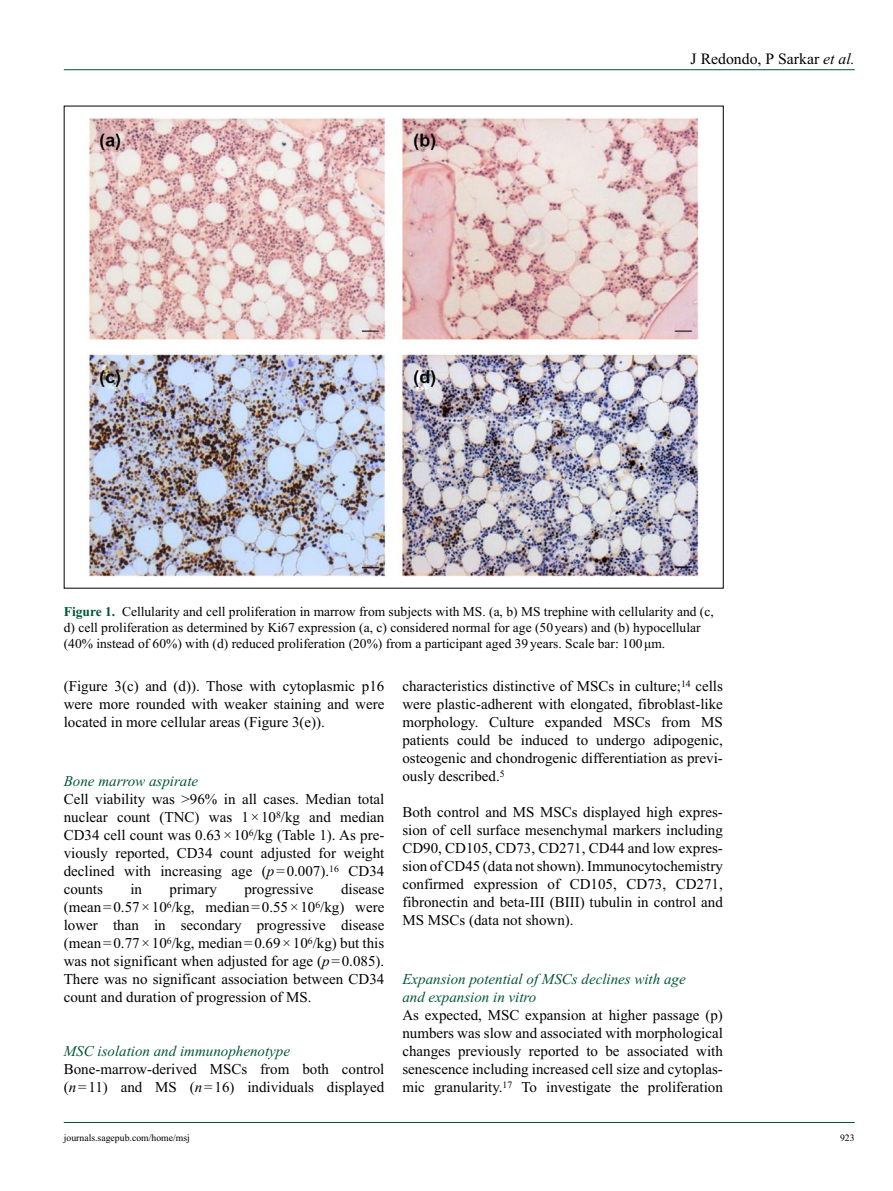
<style>
.page{position:relative;width:893px;height:1191px;background:#fff}
.page>*{position:absolute;margin:0;border:0;box-sizing:border-box;transform-origin:0 0}
.t1{font:15.75px "Times New Roman";color:#000}
.t2{font:15px/18px "Times New Roman";color:#000;text-align:justify}
.t3{font:italic 15px/18px "Times New Roman";color:#005437}
.t4{font:13.5px/15.8px "Times New Roman";color:#000}
.t5{font:9.75px "Times New Roman";color:#000}
.s1{font-style:italic}
.s2{font-weight:700;color:#005437}
</style>
<div class="page">
<hr style="left:64px;top:69px;width:791px;height:1px;background:#005437">
<hr style="left:64px;top:1122px;width:791px;height:1px;background:#005437">
<img style="left:88px;top:118px;width:612px;height:459px">
<p class="t1" style="left:691px;top:50px;width:166px">J Redondo, P Sarkar <span class="s1">et al.</span></p>
<p class="t4" style="left:64px;top:604px;width:651px"><span class="s2">Figure 1.</span> Cellularity and cell proliferation in marrow from subjects with MS. (a, b) MS trephine with cellularity and (c, d) cell proliferation as determined by Ki67 expression (a, c) considered normal for age (50years) and (b) hypocellular (40% instead of 60%) with (d) reduced proliferation (20%) from a participant aged 39years. Scale bar: 100µm.</p>
<p class="t2" style="left:64px;top:677px;width:322px">(Figure 3(c) and (d)). Those with cytoplasmic p16 were more rounded with weaker staining and were located in more cellular areas (Figure 3(e)).</p>
<p class="t3" style="left:64px;top:772px;width:136px">Bone marrow aspirate</p>
<p class="t2" style="left:64px;top:790px;width:322px">Cell viability was &gt;96% in all cases. Median total nuclear count (TNC) was 1×10<sup>8</sup>/kg and median CD34 cell count was 0.63×10<sup>6</sup>/kg (Table 1). As pre&shy;viously reported, CD34 count adjusted for weight declined with increasing age (<span class="s1">p</span>=0.007).<sup>16</sup> CD34 counts</p>
<p class="t2" style="left:64px;top:880px;width:322px;text-indent:277px">disease (mean=0.57×10<sup>6</sup>/kg, median=0.55×10<sup>6</sup>/kg) were lower than in secondary progressive disease (mean=0.77×10<sup>6</sup>/kg, median=0.69×10<sup>6</sup>/kg) but this was not significant when adjusted for age (<span class="s1">p</span>=0.085).<br>There was no significant association between CD34 count and duration of progression of MS.</p>
<p class="t2" style="left:130px;top:880px;width:13px">in</p>
<p class="t2" style="left:169px;top:880px;width:49px">primary</p>
<p class="t2" style="left:244px;top:880px;width:71px">progressive</p>
<p class="t3" style="left:64px;top:1042px;width:228px">MSC isolation and immunophenotype</p>
<p class="t2" style="left:64px;top:1060px;width:322px">Bone-marrow-derived MSCs from both control (<span class="s1">n</span>=11) and MS (<span class="s1">n</span>=16) individuals displayed</p>
<p class="t2" style="left:402px;top:677px;width:322px">characteristics distinctive of MSCs in culture;<sup>14</sup> cells were plastic-adherent with elongated, fibroblast-like morphology. Culture expanded MSCs from MS patients could be induced to undergo adipogenic, osteogenic and chondrogenic differentiation as previ&shy;ously described.<sup>5</sup></p>
<p class="t2" style="left:402px;top:803px;width:322px">Both control and MS MSCs displayed high expres&shy;sion of cell surface mesenchymal markers including CD90, CD105, CD73, CD271, CD44 and low expres&shy;sion of CD45 (data not shown). Immunocytochemistry confirmed expression of CD105, CD73, CD271, fibronectin and beta-III (BIII) tubulin in control and MS MSCs (data not shown).</p>
<p class="t3" style="left:402px;top:970px;width:285px">Expansion potential of MSCs declines with age and expansion in vitro</p>
<p class="t2" style="left:402px;top:1006px;width:322px">As expected, MSC expansion at higher passage (p) numbers was slow and associated with morphological changes previously reported to be associated with senescence including increased cell size and cytoplas&shy;mic granularity.<sup>17</sup> To investigate the proliferation</p>
<p class="t5" style="left:64px;top:1132px;width:128px">journals.sagepub.com/home/msj</p>
<p class="t5" style="left:840px;top:1132px;width:16px">923</p>
</div>
